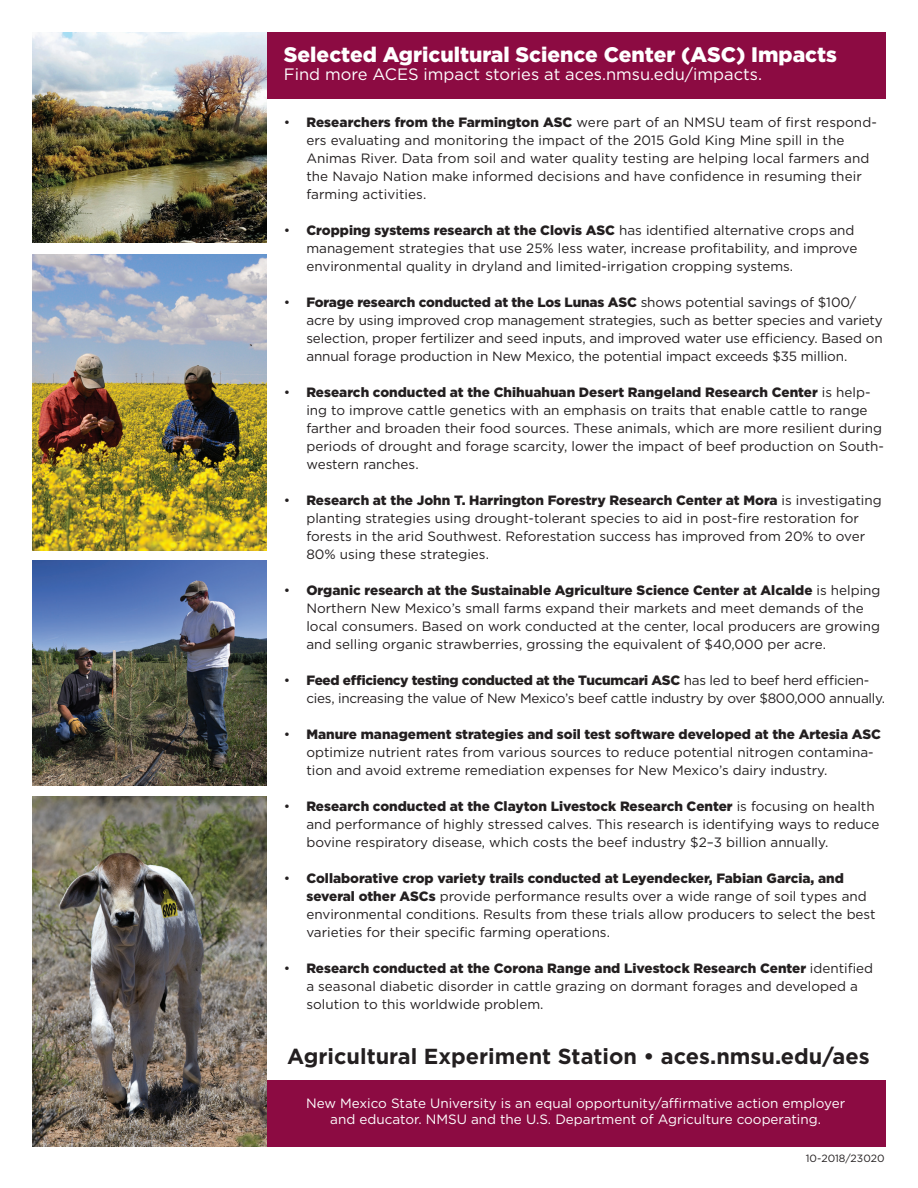
<style>
.page{position:relative;width:918px;height:1188px;background:#fff}
.page>*{position:absolute;margin:0;border:0;box-sizing:border-box;transform-origin:0 0}
.t1{font:700 21.75px "Gotham";color:#231f20}
.t2{font:900 21px "Gotham";color:#fff}
.t3{font:16.5px "Gotham";color:#fff}
.List_Paragraph{font:13.5px/18px "Gotham";color:#231f20}
.List_Paragraph-2{font:13.5px/18px "Gotham";letter-spacing:-.02em;color:#231f20}
.t4{font:13.5px/16.2px "Gotham";color:#fff;text-align:center}
.t5{font:10.5px "Gotham";color:#231f20}
.s1{font-weight:900}
</style>
<div class="page">
<div style="left:260px;top:32px;width:626px;height:67px;background:#8c0b42"></div>
<div style="left:264px;top:1080px;width:622px;height:67px;background:#8c0b42"></div>
<img style="left:32px;top:32px;width:235px;height:211px">
<img style="left:32px;top:796px;width:235px;height:351px">
<img style="left:32px;top:254px;width:235px;height:297px">
<img style="left:32px;top:561px;width:235px;height:224px">
<p class="t2" style="left:284px;top:40px;width:555px">Selected Agricultural Science Center (ASC) Impacts</p>
<p class="t3" style="left:284px;top:64px;width:480px">Find more ACES impact stories at aces.nmsu.edu/impacts.</p>
<p class="List_Paragraph" style="left:306px;top:113px;width:572px;text-indent:-22px">• <span class="s1">Researchers from the Farmington ASC</span> were part of an NMSU team of first respond&shy;ers evaluating and monitoring the impact of the 2015 Gold King Mine spill in the Animas River. Data from soil and water quality testing are helping local farmers and the Navajo Nation make informed decisions and have confidence in resuming their farming activities.</p>
<p class="List_Paragraph" style="left:306px;top:221px;width:553px;text-indent:-22px">• <span class="s1">Cropping systems research at the Clovis ASC</span> has identified alternative crops and management strategies that use 25% less water, increase profitability, and improve environmental quality in dryland and limited-irrigation cropping systems.</p>
<p class="List_Paragraph" style="left:306px;top:293px;width:578px;text-indent:-22px">• <span class="s1">Forage research conducted at the Los Lunas ASC</span> shows potential savings of $100/ acre by using improved crop management strategies, such as better species and variety selection, proper fertilizer and seed inputs, and improved water use efficiency. Based on annual forage production in New Mexico, the potential impact exceeds $35 million.</p>
<p class="List_Paragraph" style="left:306px;top:383px;width:579px;text-indent:-22px">• <span class="s1">Research conducted at the Chihuahuan Desert Rangeland Research Center</span> is help&shy;ing to improve cattle genetics with an emphasis on traits that enable cattle to range farther and broaden their food sources. These animals, which are more resilient during periods of drought and forage scarcity, lower the impact of beef production on South&shy;western ranches.</p>
<p class="List_Paragraph" style="left:306px;top:491px;width:577px;text-indent:-22px">• <span class="s1">Research at the John T. Harrington Forestry Research Center at Mora</span> is investigating planting strategies using drought-tolerant species to aid in post-fire restoration for forests in the arid Southwest. Reforestation success has improved from 20% to over 80% using these strategies.</p>
<p class="List_Paragraph" style="left:306px;top:581px;width:576px;text-indent:-22px">• <span class="s1">Organic research at the Sustainable Agriculture Science Center at Alcalde</span> is helping Northern New Mexico’s small farms expand their markets and meet demands of the local consumers. Based on work conducted at the center, local producers are growing and selling organic strawberries, grossing the equivalent of $40,000 per acre.</p>
<p class="List_Paragraph-2" style="left:306px;top:671px;width:580px;text-indent:-22px">• <span class="s1">Feed efficiency testing conducted at the Tucumcari ASC</span> has led to beef herd efficien&shy;cies, increasing the value of New Mexico’s beef cattle industry by over $800,000 annually.</p>
<p class="List_Paragraph" style="left:306px;top:725px;width:576px;text-indent:-22px">• <span class="s1">Manure management strategies and soil test software developed at the Artesia ASC </span>optimize nutrient rates from various sources to reduce potential nitrogen contamina&shy;tion and avoid extreme remediation expenses for New Mexico’s dairy industry.</p>
<p class="List_Paragraph" style="left:306px;top:797px;width:575px;text-indent:-22px">• <span class="s1">Research conducted at the Clayton Livestock Research Center</span> is focusing on health and performance of highly stressed calves. This research is identifying ways to reduce bovine respiratory disease, which costs the beef industry $2–3 billion annually.</p>
<p class="List_Paragraph" style="left:306px;top:869px;width:571px;text-indent:-22px">• <span class="s1">Collaborative crop variety trails conducted at Leyendecker, Fabian Garcia, and several other ASCs</span> provide performance results over a wide range of soil types and environmental conditions. Results from these trials allow producers to select the best varieties for their specific farming operations.</p>
<p class="List_Paragraph" style="left:306px;top:959px;width:568px;text-indent:-22px">• <span class="s1">Research conducted at the Corona Range and Livestock Research Center</span> identified a seasonal diabetic disorder in cattle grazing on dormant forages and developed a solution to this worldwide problem.</p>
<p class="t1" style="left:287px;top:1042px;width:584px">Agricultural Experiment Station • aces.nmsu.edu/aes</p>
<p class="t4" style="left:306px;top:1095px;width:541px">New Mexico State University is an equal opportunity/affirmative action employer and educator. NMSU and the U.S. Department of Agriculture cooperating.</p>
<p class="t5" style="left:806px;top:1152px;width:80px">10-2018/23020</p>
</div>
